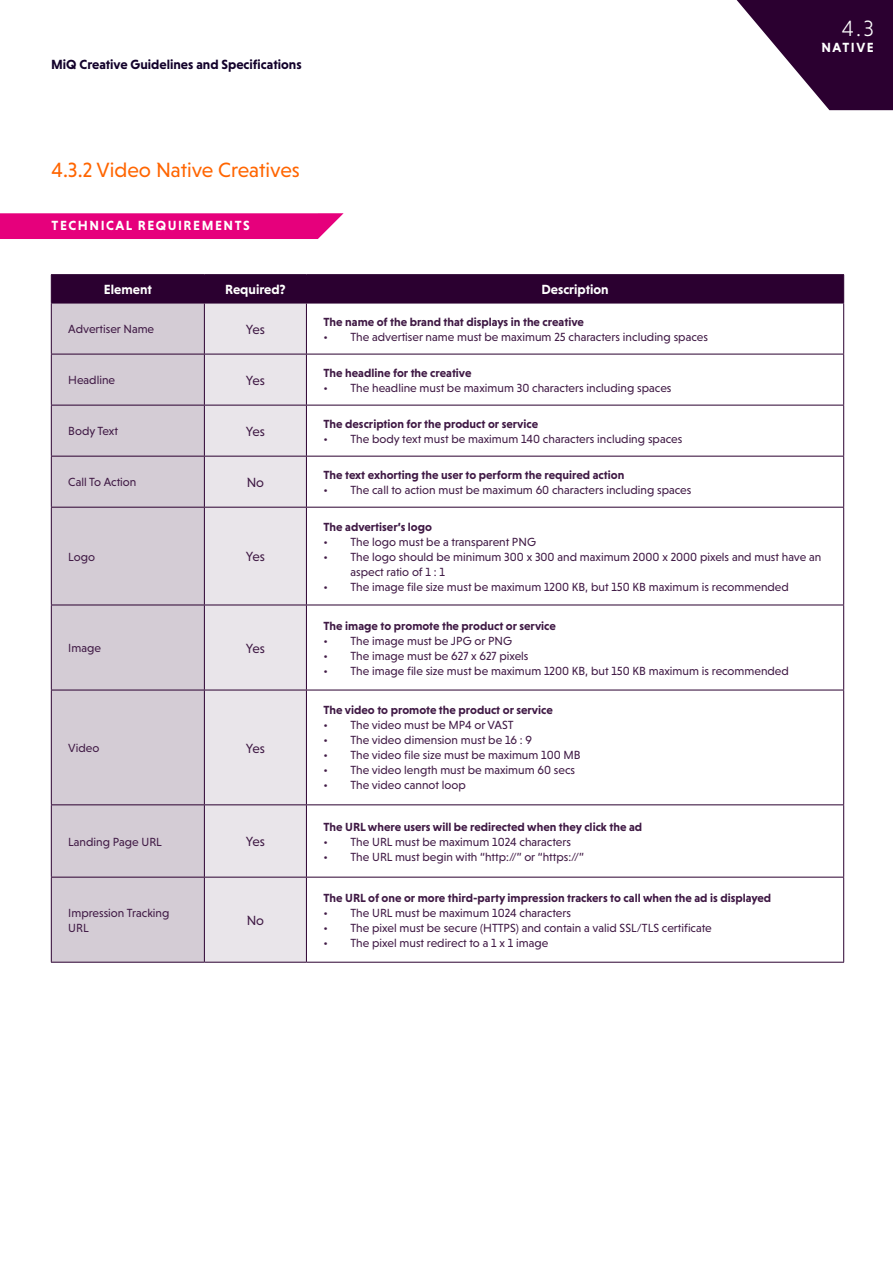
<style>
.page{position:relative;width:893px;height:1263px;background:#fff}
.page>*{position:absolute;margin:0;border:0;box-sizing:border-box;transform-origin:0 0}
.t1{font:300 22.5px "Niveau Grotesk";color:#fff}
.t2{font:21px "Niveau Grotesk";color:#ff6500}
.t3{font:700 13.5px "Niveau Grotesk";color:#13022b}
.t4{font:700 13.5px "Niveau Grotesk";color:#fff}
.t5{font:13.5px "Niveau Grotesk";letter-spacing:-.01em;color:#401a45}
.t6{font:700 13.5px "Niveau Grotesk";letter-spacing:.115em;color:#fff}
.t7{font:700 13.5px "Niveau Grotesk";letter-spacing:.07em;color:#fff}
.t8{font:12px/15px "Niveau Grotesk";color:#401a45}
.t9{font:700 12px "Niveau Grotesk";color:#401a45}
</style>
<div class="page">
<svg style="left:0;top:213px;width:344px;height:26px;background:#e70c82"></svg>
<div style="left:52px;top:304px;width:152px;height:658px;background:#d4ccd5"></div>
<div style="left:205px;top:304px;width:101px;height:658px;background:#e9e5ea"></div>
<svg style="left:307px;top:353px;width:536px;height:609px"></svg>
<hr style="left:51px;top:274px;width:153px;height:1px;background:#2b0030">
<hr style="left:204px;top:274px;width:102px;height:1px;background:#2b0030">
<hr style="left:306px;top:274px;width:538px;height:1px;background:#2b0030">
<div style="left:51px;top:275px;width:793px;height:28px;background:#2b0030"></div>
<hr style="left:51px;top:303px;width:153px;height:1px;background:#2b0030">
<hr style="left:51px;top:303px;width:1px;height:51px;background:#2b0030">
<hr style="left:204px;top:303px;width:102px;height:1px;background:#2b0030">
<hr style="left:204px;top:303px;width:1px;height:51px;background:#2b0030">
<hr style="left:306px;top:303px;width:538px;height:1px;background:#2b0030">
<hr style="left:306px;top:303px;width:1px;height:51px;background:#2b0030">
<hr style="left:843px;top:303px;width:1px;height:51px;background:#2b0030">
<hr style="left:51px;top:354px;width:153px;height:1px;background:#2b0030">
<hr style="left:51px;top:354px;width:1px;height:51px;background:#2b0030">
<hr style="left:204px;top:354px;width:102px;height:1px;background:#2b0030">
<hr style="left:204px;top:354px;width:1px;height:51px;background:#2b0030">
<hr style="left:306px;top:354px;width:538px;height:1px;background:#2b0030">
<hr style="left:306px;top:354px;width:1px;height:51px;background:#2b0030">
<hr style="left:843px;top:354px;width:1px;height:51px;background:#2b0030">
<hr style="left:51px;top:405px;width:153px;height:1px;background:#2b0030">
<hr style="left:51px;top:405px;width:1px;height:51px;background:#2b0030">
<hr style="left:204px;top:405px;width:102px;height:1px;background:#2b0030">
<hr style="left:204px;top:405px;width:1px;height:51px;background:#2b0030">
<hr style="left:306px;top:405px;width:538px;height:1px;background:#2b0030">
<hr style="left:306px;top:405px;width:1px;height:51px;background:#2b0030">
<hr style="left:843px;top:405px;width:1px;height:51px;background:#2b0030">
<hr style="left:51px;top:456px;width:153px;height:1px;background:#2b0030">
<hr style="left:51px;top:456px;width:1px;height:51px;background:#2b0030">
<hr style="left:204px;top:456px;width:102px;height:1px;background:#2b0030">
<hr style="left:204px;top:456px;width:1px;height:51px;background:#2b0030">
<hr style="left:306px;top:456px;width:538px;height:1px;background:#2b0030">
<hr style="left:306px;top:456px;width:1px;height:51px;background:#2b0030">
<hr style="left:843px;top:456px;width:1px;height:51px;background:#2b0030">
<hr style="left:51px;top:507px;width:153px;height:1px;background:#2b0030">
<hr style="left:51px;top:507px;width:1px;height:98px;background:#2b0030">
<hr style="left:204px;top:507px;width:102px;height:1px;background:#2b0030">
<hr style="left:204px;top:507px;width:1px;height:98px;background:#2b0030">
<hr style="left:306px;top:507px;width:538px;height:1px;background:#2b0030">
<hr style="left:306px;top:507px;width:1px;height:98px;background:#2b0030">
<hr style="left:843px;top:507px;width:1px;height:98px;background:#2b0030">
<hr style="left:51px;top:605px;width:153px;height:1px;background:#2b0030">
<hr style="left:51px;top:605px;width:1px;height:85px;background:#2b0030">
<hr style="left:204px;top:605px;width:102px;height:1px;background:#2b0030">
<hr style="left:204px;top:605px;width:1px;height:85px;background:#2b0030">
<hr style="left:306px;top:605px;width:538px;height:1px;background:#2b0030">
<hr style="left:306px;top:605px;width:1px;height:85px;background:#2b0030">
<hr style="left:843px;top:605px;width:1px;height:85px;background:#2b0030">
<hr style="left:51px;top:690px;width:153px;height:1px;background:#2b0030">
<hr style="left:51px;top:690px;width:1px;height:114px;background:#2b0030">
<hr style="left:204px;top:690px;width:102px;height:1px;background:#2b0030">
<hr style="left:204px;top:690px;width:1px;height:114px;background:#2b0030">
<hr style="left:306px;top:690px;width:538px;height:1px;background:#2b0030">
<hr style="left:306px;top:690px;width:1px;height:114px;background:#2b0030">
<hr style="left:843px;top:690px;width:1px;height:114px;background:#2b0030">
<hr style="left:51px;top:804px;width:153px;height:1px;background:#2b0030">
<hr style="left:51px;top:805px;width:1px;height:72px;background:#2b0030">
<hr style="left:204px;top:804px;width:102px;height:1px;background:#2b0030">
<hr style="left:204px;top:805px;width:1px;height:72px;background:#2b0030">
<hr style="left:306px;top:804px;width:538px;height:1px;background:#2b0030">
<hr style="left:306px;top:805px;width:1px;height:72px;background:#2b0030">
<hr style="left:843px;top:805px;width:1px;height:72px;background:#2b0030">
<hr style="left:51px;top:877px;width:153px;height:1px;background:#2b0030">
<hr style="left:51px;top:877px;width:1px;height:85px;background:#2b0030">
<hr style="left:204px;top:877px;width:102px;height:1px;background:#2b0030">
<hr style="left:204px;top:877px;width:1px;height:85px;background:#2b0030">
<hr style="left:306px;top:877px;width:538px;height:1px;background:#2b0030">
<hr style="left:306px;top:877px;width:1px;height:85px;background:#2b0030">
<hr style="left:843px;top:877px;width:1px;height:85px;background:#2b0030">
<hr style="left:51px;top:962px;width:153px;height:1px;background:#2b0030">
<hr style="left:204px;top:962px;width:102px;height:1px;background:#2b0030">
<hr style="left:306px;top:962px;width:538px;height:1px;background:#2b0030">
<svg style="left:737px;top:0;width:156px;height:110px"></svg>
<p class="t3" style="left:51px;top:57px;width:252px">MiQ Creative Guidelines and Specifications</p>
<h2 class="t2" style="left:52px;top:158px;width:250px">4.3.2 Video Native Creatives</h2>
<p class="t6" style="left:52px;top:218px;width:200px">TECHNICAL REQUIREMENTS</p>
<p class="t4" style="left:104px;top:282px;width:50px">Element</p>
<p class="t4" style="left:225px;top:282px;width:62px">Required?</p>
<p class="t4" style="left:541px;top:282px;width:69px">Description</p>
<p class="t8" style="left:68px;top:321px;width:87px">Advertiser Name</p>
<p class="t5" style="left:246px;top:321px;width:20px">Yes</p>
<p class="t9" style="left:323px;top:315px;width:262px">The name of the brand that displays in the creative</p>
<p class="t8" style="left:323px;top:329px;width:386px">• The advertiser name must be maximum 25 characters including spaces</p>
<p class="t8" style="left:68px;top:372px;width:48px">Headline</p>
<p class="t5" style="left:246px;top:372px;width:20px">Yes</p>
<p class="t8" style="left:68px;top:423px;width:51px">Body Text</p>
<p class="t5" style="left:246px;top:423px;width:20px">Yes</p>
<p class="t8" style="left:68px;top:474px;width:70px">Call To Action</p>
<p class="t5" style="left:247px;top:474px;width:19px">No</p>
<p class="t9" style="left:323px;top:366px;width:150px">The headline for the creative</p>
<p class="t8" style="left:323px;top:380px;width:350px">• The headline must be maximum 30 characters including spaces</p>
<p class="t9" style="left:323px;top:417px;width:216px">The description for the product or service</p>
<p class="t8" style="left:323px;top:431px;width:360px">• The body text must be maximum 140 characters including spaces</p>
<p class="t9" style="left:323px;top:468px;width:302px">The text exhorting the user to perform the required action</p>
<p class="t8" style="left:323px;top:482px;width:369px">• The call to action must be maximum 60 characters including spaces</p>
<h1 class="t1" style="left:842px;top:16px;width:34px">4.3</h1>
<p class="t7" style="left:821px;top:40px;width:54px">NATIVE</p>
<p class="t8" style="left:68px;top:549px;width:28px">Logo</p>
<p class="t5" style="left:246px;top:549px;width:20px">Yes</p>
<p class="t8" style="left:68px;top:640px;width:34px">Image</p>
<p class="t5" style="left:246px;top:640px;width:20px">Yes</p>
<p class="t8" style="left:68px;top:740px;width:33px">Video</p>
<p class="t5" style="left:246px;top:740px;width:20px">Yes</p>
<p class="t8" style="left:68px;top:834px;width:95px">Landing Page URL</p>
<p class="t5" style="left:246px;top:834px;width:20px">Yes</p>
<p class="t8" style="left:68px;top:905px;width:103px">Impression Tracking<br>URL</p>
<p class="t5" style="left:247px;top:912px;width:19px">No</p>
<p class="t9" style="left:323px;top:520px;width:110px">The advertiser’s logo</p>
<p class="t8" style="left:323px;top:534px;width:214px">• The logo must be a transparent PNG</p>
<p class="t8" style="left:350px;top:549px;width:472px;text-indent:-27px">• The logo should be minimum 300 x 300 and maximum 2000 x 2000 pixels and must have an aspect ratio of 1 : 1</p>
<p class="t8" style="left:323px;top:579px;width:467px">• The image file size must be maximum 1200 KB, but 150 KB maximum is recommended</p>
<p class="t9" style="left:323px;top:618px;width:234px">The image to promote the product or service</p>
<p class="t8" style="left:323px;top:633px;width:190px">• The image must be JPG or PNG</p>
<p class="t8" style="left:323px;top:648px;width:207px">• The image must be 627 x 627 pixels</p>
<p class="t8" style="left:323px;top:663px;width:467px">• The image file size must be maximum 1200 KB, but 150 KB maximum is recommended</p>
<p class="t9" style="left:323px;top:703px;width:231px">The video to promote the product or service</p>
<p class="t8" style="left:323px;top:718px;width:192px">• The video must be MP4 or VAST</p>
<p class="t8" style="left:323px;top:733px;width:210px">• The video dimension must be 16 : 9</p>
<p class="t8" style="left:323px;top:748px;width:259px">• The video file size must be maximum 100 MB</p>
<p class="t8" style="left:323px;top:763px;width:253px">• The video length must be maximum 60 secs</p>
<p class="t8" style="left:323px;top:778px;width:144px">• The video cannot loop</p>
<p class="t9" style="left:323px;top:819px;width:320px">The URL where users will be redirected when they click the ad</p>
<p class="t8" style="left:323px;top:834px;width:249px">• The URL must be maximum 1024 characters</p>
<p class="t8" style="left:323px;top:849px;width:262px">• The URL must begin with “http://” or “https://”</p>
<p class="t9" style="left:323px;top:891px;width:449px">The URL of one or more third-party impression trackers to call when the ad is displayed</p>
<p class="t8" style="left:323px;top:905px;width:249px">• The URL must be maximum 1024 characters</p>
<p class="t8" style="left:323px;top:920px;width:390px">• The pixel must be secure (HTTPS) and contain a valid SSL/TLS certificate</p>
<p class="t8" style="left:323px;top:935px;width:226px">• The pixel must redirect to a 1 x 1 image</p>
</div>
